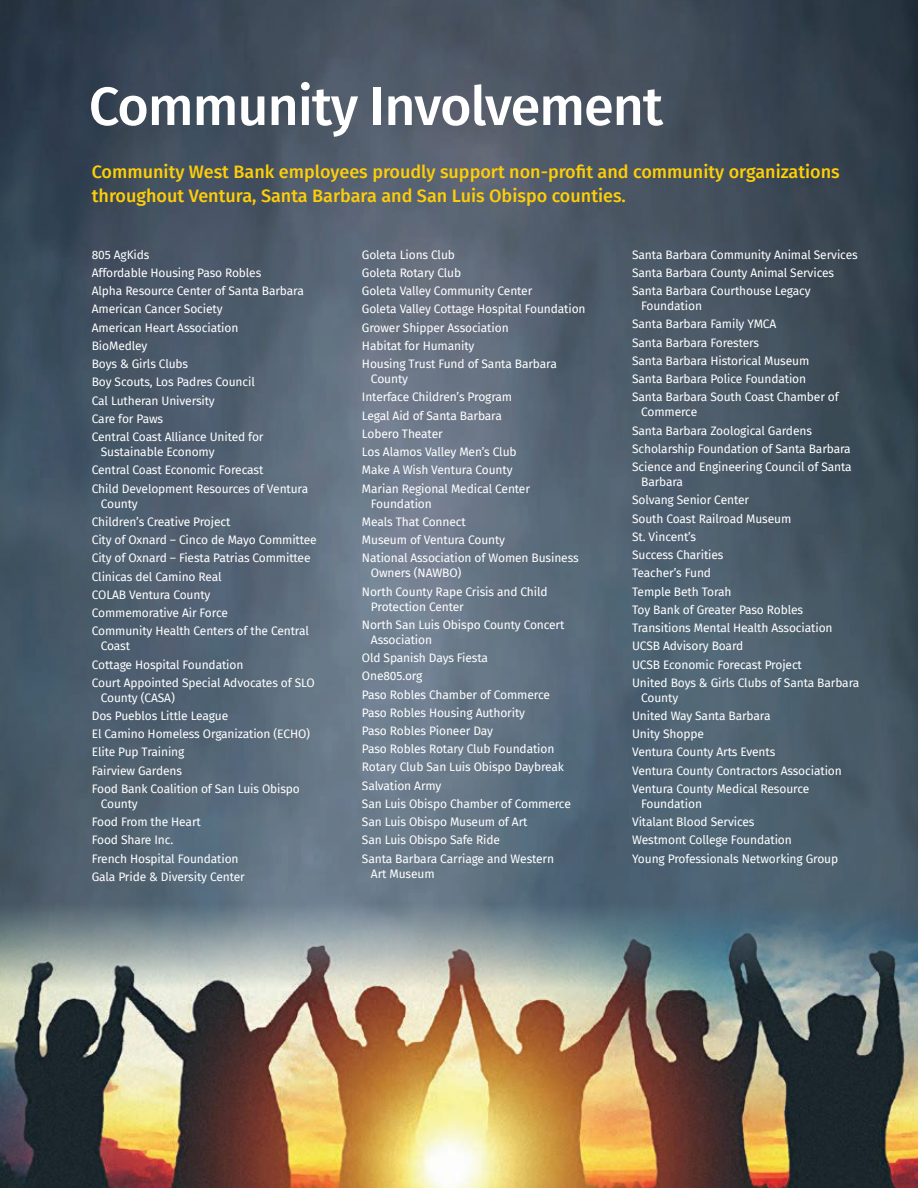
<style>
.page{position:relative;width:918px;height:1188px;background:#fff}
.page>*{position:absolute;margin:0;border:0;box-sizing:border-box;transform-origin:0 0}
.t1{font:500 54px "Fira Sans";letter-spacing:-.02em;color:#fff}
.t2{font:500 18px/24px "Fira Sans";color:#fece08}
.t3{font:12px/18.3px "Fira Sans";letter-spacing:-.01em;color:#fff}
</style>
<div class="page">
<img style="left:0;top:0;width:918px;height:881px">
<img style="left:0;top:881px;width:918px;height:307px">
<h1 class="t1" style="left:89px;top:63px;width:576px">Community Involvement</h1>
<h2 class="t2" style="left:92px;top:159px;width:749px">Community West Bank employees proudly support non-profit and community organizations throughout Ventura, Santa Barbara and San Luis Obispo counties.</h2>
<p class="t3" style="left:92px;top:245px;width:214px">805 AgKids<br>Affordable Housing Paso Robles<br>Alpha Resource Center of Santa Barbara<br>American Cancer Society<br>American Heart Association<br>BioMedley<br>Boys &amp; Girls Clubs<br>Boy Scouts, Los Padres Council<br>Cal Lutheran University<br>Care for Paws<br>Central Coast Alliance United for</p>
<p class="t3" style="left:92px;top:442px;width:218px;text-indent:9px">Sustainable Economy<br>Central Coast Economic Forecast<br>Child Development Resources of Ventura</p>
<p class="t3" style="left:92px;top:494px;width:227px;text-indent:9px">County<br>Children’s Creative Project<br>City of Oxnard – Cinco de Mayo Committee<br>City of Oxnard – Fiesta Patrias Committee<br>Clinicas del Camino Real<br>COLAB Ventura County<br>Commemorative Air Force<br>Community Health Centers of the Central</p>
<p class="t3" style="left:92px;top:637px;width:224px;text-indent:9px">Coast<br>Cottage Hospital Foundation<br>Court Appointed Special Advocates of SLO</p>
<p class="t3" style="left:92px;top:688px;width:220px;text-indent:9px">County (CASA)<br>Dos Pueblos Little League<br>El Camino Homeless Organization (ECHO)<br>Elite Pup Training<br>Fairview Gardens<br>Food Bank Coalition of San Luis Obispo</p>
<p class="t3" style="left:92px;top:794px;width:155px;text-indent:9px">County<br>Food From the Heart<br>Food Share Inc.<br>French Hospital Foundation<br>Gala Pride &amp; Diversity Center</p>
<p class="t3" style="left:362px;top:245px;width:225px">Goleta Lions Club<br>Goleta Rotary Club<br>Goleta Valley Community Center<br>Goleta Valley Cottage Hospital Foundation<br>Grower Shipper Association<br>Habitat for Humanity<br>Housing Trust Fund of Santa Barbara</p>
<p class="t3" style="left:362px;top:370px;width:170px;text-indent:9px">County<br>Interface Children’s Program<br>Legal Aid of Santa Barbara<br>Lobero Theater<br>Los Alamos Valley Men’s Club<br>Make A Wish Ventura County<br>Marian Regional Medical Center</p>
<p class="t3" style="left:362px;top:494px;width:218px;text-indent:9px">Foundation<br>Meals That Connect<br>Museum of Ventura County<br>National Association of Women Business</p>
<p class="t3" style="left:362px;top:564px;width:187px;text-indent:9px">Owners (NAWBO)<br>North County Rape Crisis and Child</p>
<p class="t3" style="left:362px;top:597px;width:204px;text-indent:9px">Protection Center<br>North San Luis Obispo County Concert</p>
<p class="t3" style="left:362px;top:630px;width:210px;text-indent:9px">Association<br>Old Spanish Days Fiesta<br>One805.org<br>Paso Robles Chamber of Commerce<br>Paso Robles Housing Authority<br>Paso Robles Pioneer Day<br>Paso Robles Rotary Club Foundation<br>Rotary Club San Luis Obispo Daybreak<br>Salvation Army<br>San Luis Obispo Chamber of Commerce<br>San Luis Obispo Museum of Art<br>San Luis Obispo Safe Ride<br>Santa Barbara Carriage and Western</p>
<p class="t3" style="left:371px;top:864px;width:65px">Art Museum</p>
<p class="t3" style="left:632px;top:245px;width:227px">Santa Barbara Community Animal Services<br>Santa Barbara County Animal Services<br>Santa Barbara Courthouse Legacy</p>
<p class="t3" style="left:632px;top:297px;width:208px;text-indent:9px">Foundation<br>Santa Barbara Family YMCA<br>Santa Barbara Foresters<br>Santa Barbara Historical Museum<br>Santa Barbara Police Foundation<br>Santa Barbara South Coast Chamber of</p>
<p class="t3" style="left:632px;top:403px;width:221px;text-indent:9px">Commerce<br>Santa Barbara Zoological Gardens<br>Scholarship Foundation of Santa Barbara<br>Science and Engineering Council of Santa</p>
<p class="t3" style="left:632px;top:472px;width:229px;text-indent:9px">Barbara<br>Solvang Senior Center<br>South Coast Railroad Museum<br>St. Vincent’s<br>Success Charities<br>Teacher’s Fund<br>Temple Beth Torah<br>Toy Bank of Greater Paso Robles<br>Transitions Mental Health Association<br>UCSB Advisory Board<br>UCSB Economic Forecast Project<br>United Boys &amp; Girls Clubs of Santa Barbara</p>
<p class="t3" style="left:632px;top:688px;width:211px;text-indent:9px">County<br>United Way Santa Barbara<br>Unity Shoppe<br>Ventura County Arts Events<br>Ventura County Contractors Association<br>Ventura County Medical Resource</p>
<p class="t3" style="left:632px;top:794px;width:208px;text-indent:9px">Foundation<br>Vitalant Blood Services<br>Westmont College Foundation<br>Young Professionals Networking Group</p>
</div>
